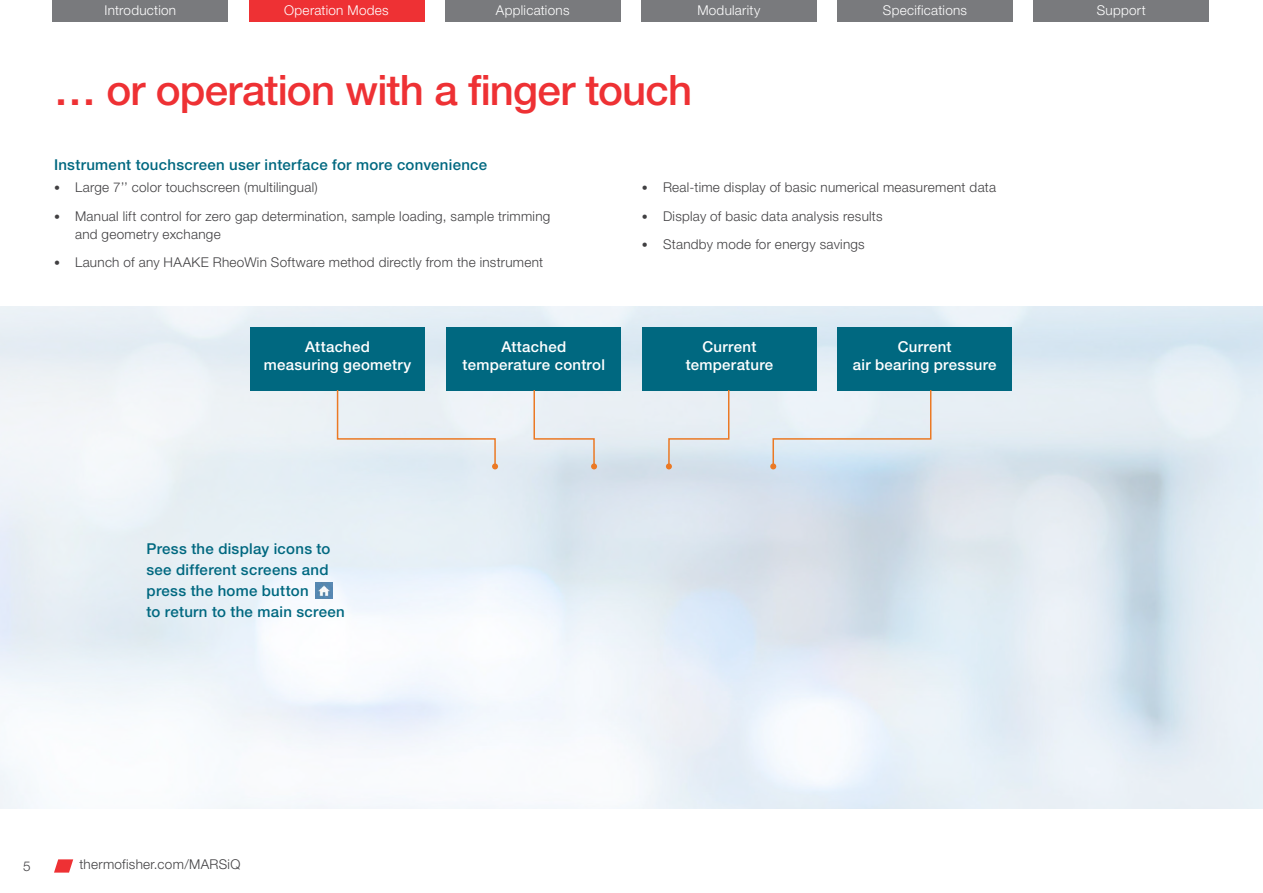
<style>
.page{position:relative;width:1263px;height:893px;background:#fff}
.page>*{position:absolute;margin:0;border:0;box-sizing:border-box;transform-origin:0 0}
.t1{font:500 42px "Helvetica Neue LTW1 G";letter-spacing:-.02em;color:#ee3134}
.t2{font:500 15px/21px "Helvetica Neue LTW1 G";letter-spacing:.02em;color:#006880}
.t3{font:500 15px/18px "Helvetica Neue LTW1 G";letter-spacing:.02em;color:#fff;text-align:center}
.t4{font:300 13.5px/18px "Helvetica Neue LTW1 G";letter-spacing:.02em;color:#414042}
.t5{font:300 13.5px "Helvetica Neue LTW1 G";letter-spacing:.02em;color:#fff}
.s1{font-size:12px}
</style>
<div class="page">
<img style="left:0;top:306px;width:1263px;height:503px">
<img style="left:316px;top:582px;width:16px;height:17px">
<div style="left:250px;top:327px;width:175px;height:63px;background:#006880"></div>
<div style="left:446px;top:327px;width:175px;height:63px;background:#006880"></div>
<div style="left:642px;top:327px;width:175px;height:63px;background:#006880"></div>
<div style="left:837px;top:327px;width:175px;height:63px;background:#006880"></div>
<div style="left:53px;top:0;width:175px;height:21px;background:#797a7d"></div>
<div style="left:249px;top:0;width:175px;height:21px;background:#ee3134"></div>
<div style="left:445px;top:0;width:175px;height:21px;background:#797a7d"></div>
<div style="left:641px;top:0;width:176px;height:21px;background:#797a7d"></div>
<div style="left:837px;top:0;width:176px;height:21px;background:#797a7d"></div>
<div style="left:1033px;top:0;width:176px;height:21px;background:#797a7d"></div>
<svg style="left:336px;top:389px;width:162px;height:80px;background:#e2e8ec"></svg>
<svg style="left:770px;top:389px;width:162px;height:80px;background:#dce6ed"></svg>
<svg style="left:533px;top:390px;width:64px;height:79px;background:#e1e5e8"></svg>
<svg style="left:666px;top:390px;width:64px;height:79px;background:#dfe4e7"></svg>
<svg style="left:54px;top:859px;width:19px;height:14px"></svg>
<p class="t5" style="left:104px;top:2px;width:73px">Introduction</p>
<p class="t5" style="left:284px;top:2px;width:106px">Operation Modes</p>
<p class="t5" style="left:496px;top:2px;width:75px">Applications</p>
<p class="t5" style="left:697px;top:2px;width:65px">Modularity</p>
<p class="t5" style="left:883px;top:2px;width:86px">Specifications</p>
<p class="t5" style="left:1097px;top:2px;width:51px">Support</p>
<h1 class="t1" style="left:54px;top:65px;width:640px">… or operation with a finger touch</h1>
<p class="t2" style="left:54px;top:154px;width:435px">Instrument touchscreen user interface for more convenience</p>
<p class="t4" style="left:54px;top:178px;width:265px"><span class="s1">•</span> Large 7’’ color touchscreen (multilingual)</p>
<p class="t4" style="left:75px;top:207px;width:477px;text-indent:-21px"><span class="s1">•</span> Manual lift control for zero gap determination, sample loading, sample trimming and geometry exchange</p>
<p class="t4" style="left:54px;top:253px;width:491px"><span class="s1">•</span> Launch of any HAAKE RheoWin Software method directly from the instrument</p>
<p class="t4" style="left:642px;top:178px;width:356px"><span class="s1">•</span> Real-time display of basic numerical measurement data</p>
<p class="t4" style="left:642px;top:207px;width:242px"><span class="s1">•</span> Display of basic data analysis results</p>
<p class="t4" style="left:642px;top:235px;width:224px"><span class="s1">•</span> Standby mode for energy savings</p>
<p class="t3" style="left:264px;top:338px;width:149px">Attached<br>measuring geometry</p>
<p class="t3" style="left:463px;top:338px;width:144px">Attached temperature control</p>
<p class="t3" style="left:686px;top:338px;width:89px">Current temperature</p>
<p class="t3" style="left:853px;top:338px;width:145px">Current<br>air bearing pressure</p>
<p class="t2" style="left:147px;top:538px;width:200px">Press the display icons to see different screens and press the home button<br>to return to the main screen</p>
<p class="t4" style="left:23px;top:857px;width:9px">5</p>
<p class="t4" style="left:80px;top:855px;width:162px">thermofisher.com/MARSiQ</p>
</div>
